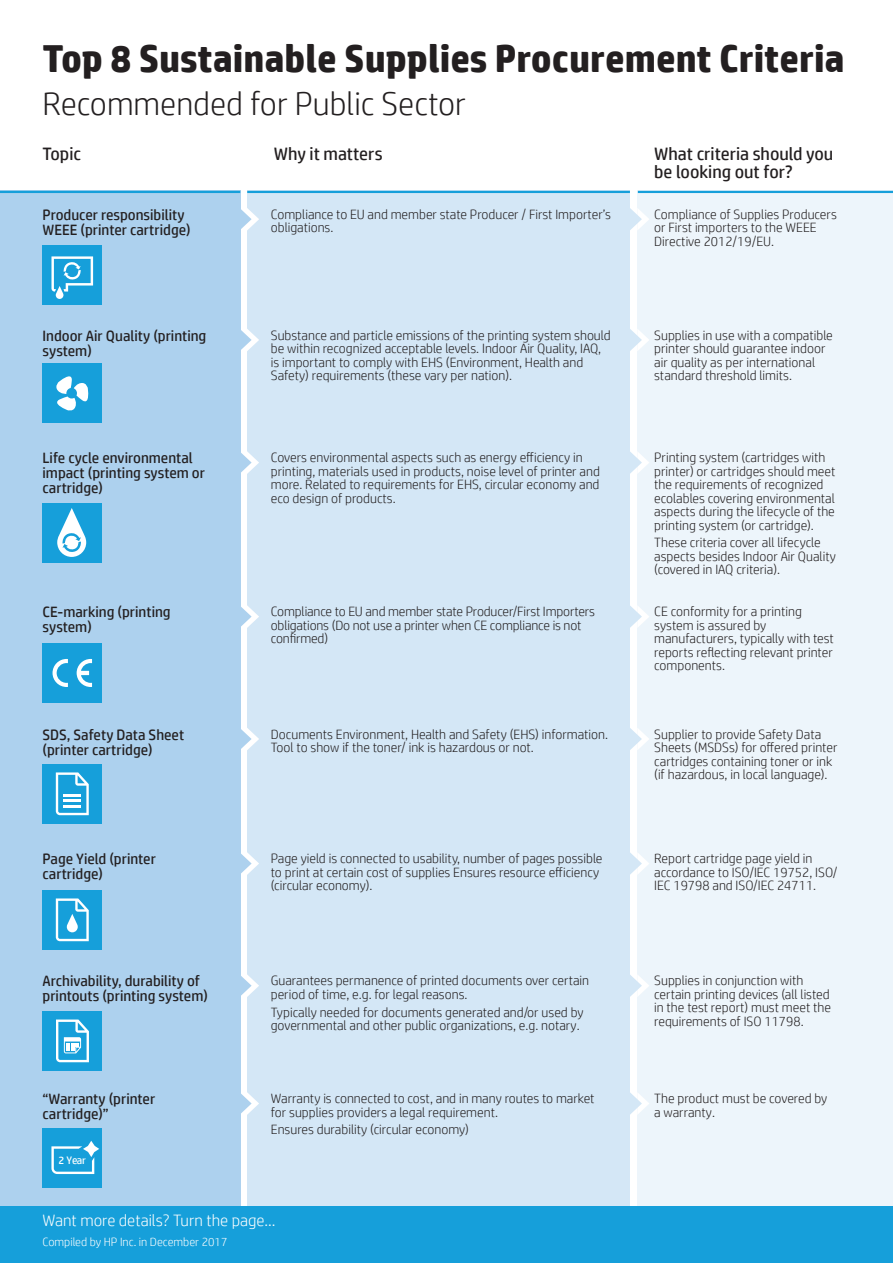
<style>
.page{position:relative;width:893px;height:1263px;background:#fff}
.page>*{position:absolute;margin:0;border:0;box-sizing:border-box;transform-origin:0 0}
.t1{font:700 39px "HP Simplified";color:#231f20}
.t2{font:300 33px "HP Simplified";color:#231f20}
.t3{font:18px/18px "HP Simplified";color:#231f20}
.t4{font:300 16.5px "HP Simplified";color:#fff}
.t5{font:15px/15px "HP Simplified";color:#231f20}
.t6{font:300 13.5px/13.5px "HP Simplified";color:#231f20}
.t7{font:300 12px "HP Simplified";color:#fff}
.t8{font:10.95px "HP Simplified";color:#fff}
</style>
<div class="page">
<div style="left:0;top:191px;width:240px;height:1033px;background:#add1ee"></div>
<div style="left:247px;top:191px;width:383px;height:1033px;background:#d4e7f6"></div>
<div style="left:638px;top:191px;width:255px;height:1033px;background:#edf5fb"></div>
<div style="left:43px;top:364px;width:59px;height:59px;background:#169fda"></div>
<svg style="left:56px;top:376px;width:33px;height:35px"></svg>
<div style="left:43px;top:503px;width:59px;height:60px;background:#169fda"></div>
<svg style="left:57px;top:508px;width:29px;height:49px"></svg>
<div style="left:43px;top:643px;width:59px;height:60px;background:#169fda"></div>
<svg style="left:53px;top:659px;width:15px;height:28px"></svg>
<svg style="left:77px;top:659px;width:15px;height:28px"></svg>
<div style="left:43px;top:764px;width:59px;height:60px;background:#169fda"></div>
<svg style="left:56px;top:772px;width:33px;height:43px"></svg>
<div style="left:43px;top:890px;width:59px;height:60px;background:#169fda"></div>
<svg style="left:56px;top:898px;width:33px;height:43px"></svg>
<div style="left:43px;top:1011px;width:59px;height:60px;background:#169fda"></div>
<svg style="left:56px;top:1019px;width:33px;height:43px"></svg>
<div style="left:43px;top:1128px;width:59px;height:60px;background:#169fda"></div>
<svg style="left:51px;top:1141px;width:48px;height:33px"></svg>
<div style="left:43px;top:245px;width:59px;height:59px;background:#169fda"></div>
<svg style="left:51px;top:256px;width:42px;height:43px"></svg>
<div style="left:0;top:1206px;width:893px;height:57px;background:#169fda"></div>
<hr style="left:0;top:191px;width:240px;height:2px;background:#169fda">
<hr style="left:638px;top:191px;width:255px;height:2px;background:#169fda">
<hr style="left:247px;top:191px;width:383px;height:2px;background:#169fda">
<svg style="left:240px;top:208px;width:19px;height:23px"></svg>
<svg style="left:240px;top:329px;width:19px;height:22px"></svg>
<svg style="left:240px;top:451px;width:19px;height:23px"></svg>
<svg style="left:240px;top:605px;width:19px;height:23px"></svg>
<svg style="left:240px;top:728px;width:19px;height:22px"></svg>
<svg style="left:240px;top:852px;width:19px;height:23px"></svg>
<svg style="left:240px;top:974px;width:19px;height:23px"></svg>
<svg style="left:240px;top:1092px;width:19px;height:23px"></svg>
<svg style="left:630px;top:208px;width:19px;height:23px"></svg>
<svg style="left:630px;top:329px;width:19px;height:22px"></svg>
<svg style="left:630px;top:451px;width:19px;height:23px"></svg>
<svg style="left:630px;top:605px;width:19px;height:23px"></svg>
<svg style="left:630px;top:728px;width:19px;height:22px"></svg>
<svg style="left:630px;top:852px;width:19px;height:23px"></svg>
<svg style="left:630px;top:974px;width:19px;height:23px"></svg>
<svg style="left:630px;top:1092px;width:19px;height:23px"></svg>
<h1 class="t1" style="left:43px;top:36px;width:804px">Top 8 Sustainable Supplies Procurement Criteria</h1>
<h2 class="t2" style="left:43px;top:81px;width:425px">Recommended for Public Sector</h2>
<h3 class="t3" style="left:43px;top:144px;width:40px">Topic</h3>
<h3 class="t3" style="left:274px;top:144px;width:110px">Why it matters</h3>
<h3 class="t3" style="left:654px;top:144px;width:181px">What criteria should you be looking out for?</h3>
<p class="t6" style="left:654px;top:207px;width:184px">Compliance of Supplies Producers or First importers to the WEEE<br>Directive 2012/19/EU.</p>
<p class="t6" style="left:271px;top:207px;width:342px">Compliance to EU and member state Producer / First Importer’s obligations.</p>
<p class="t5" style="left:43px;top:207px;width:150px">Producer responsibility<br>WEEE (printer cartridge)</p>
<p class="t5" style="left:43px;top:328px;width:165px">Indoor Air Quality (printing system)</p>
<p class="t5" style="left:43px;top:450px;width:164px">Life cycle environmental impact (printing system or cartridge)</p>
<p class="t5" style="left:43px;top:604px;width:130px">CE-marking (printing system)</p>
<p class="t5" style="left:43px;top:727px;width:143px">SDS, Safety Data Sheet (printer cartridge)</p>
<p class="t5" style="left:43px;top:851px;width:115px">Page Yield (printer cartridge)</p>
<p class="t5" style="left:43px;top:973px;width:167px">Archivability, durability of printouts (printing system)</p>
<p class="t5" style="left:43px;top:1091px;width:114px">“Warranty (printer cartridge)”</p>
<p class="t8" style="left:58px;top:1154px;width:29px">2 Year</p>
<p class="t6" style="left:271px;top:328px;width:341px">Substance and particle emissions of the printing system should be within recognized acceptable levels. Indoor Air Quality, IAQ, is important to comply with EHS (Environment, Health and Safety) requirements (these vary per nation).</p>
<p class="t6" style="left:271px;top:450px;width:331px">Covers environmental aspects such as energy efficiency in printing, materials used in products, noise level of printer and more. Related to requirements for EHS, circular economy and eco design of products.</p>
<p class="t6" style="left:271px;top:604px;width:326px">Compliance to EU and member state Producer/First Importers obligations (Do not use a printer when CE compliance is not confirmed)</p>
<p class="t6" style="left:271px;top:727px;width:339px">Documents Environment, Health and Safety (EHS) information.<br>Tool to show if the toner/ ink is hazardous or not.</p>
<p class="t6" style="left:271px;top:851px;width:333px">Page yield is connected to usability, number of pages possible to print at certain cost of supplies Ensures resource efficiency (circular economy).</p>
<p class="t6" style="left:271px;top:973px;width:320px">Guarantees permanence of printed documents over certain period of time, e.g. for legal reasons.</p>
<p class="t6" style="left:271px;top:1005px;width:314px">Typically needed for documents generated and/or used by governmental and other public organizations, e.g. notary.</p>
<p class="t6" style="left:271px;top:1091px;width:325px">Warranty is connected to cost, and in many routes to market for supplies providers a legal requirement.</p>
<p class="t6" style="left:271px;top:1122px;width:200px">Ensures durability (circular economy)</p>
<p class="t4" style="left:43px;top:1209px;width:235px">Want more details? Turn the page…</p>
<p class="t7" style="left:43px;top:1234px;width:186px">Compiled by HP Inc. in December 2017</p>
<p class="t6" style="left:654px;top:328px;width:180px">Supplies in use with a compatible printer should guarantee indoor air quality as per international standard threshold limits.</p>
<p class="t6" style="left:654px;top:450px;width:183px">Printing system (cartridges with printer) or cartridges should meet the requirements of recognized ecolables covering environmental aspects during the lifecycle of the printing system (or cartridge).</p>
<p class="t6" style="left:654px;top:536px;width:183px">These criteria cover all lifecycle aspects besides Indoor Air Quality (covered in IAQ criteria).</p>
<p class="t6" style="left:654px;top:604px;width:181px">CE conformity for a printing system is assured by manufacturers, typically with test reports reflecting relevant printer components.</p>
<p class="t6" style="left:654px;top:727px;width:185px">Supplier to provide Safety Data Sheets (MSDSs) for offered printer cartridges containing toner or ink (if hazardous, in local language).</p>
<p class="t6" style="left:654px;top:851px;width:185px">Report cartridge page yield in accordance to ISO/IEC 19752, ISO/<br>IEC 19798 and ISO/IEC 24711.</p>
<p class="t6" style="left:654px;top:973px;width:178px">Supplies in conjunction with certain printing devices (all listed in the test report) must meet the requirements of ISO 11798.</p>
<p class="t6" style="left:654px;top:1091px;width:175px">The product must be covered by a warranty.</p>
</div>
